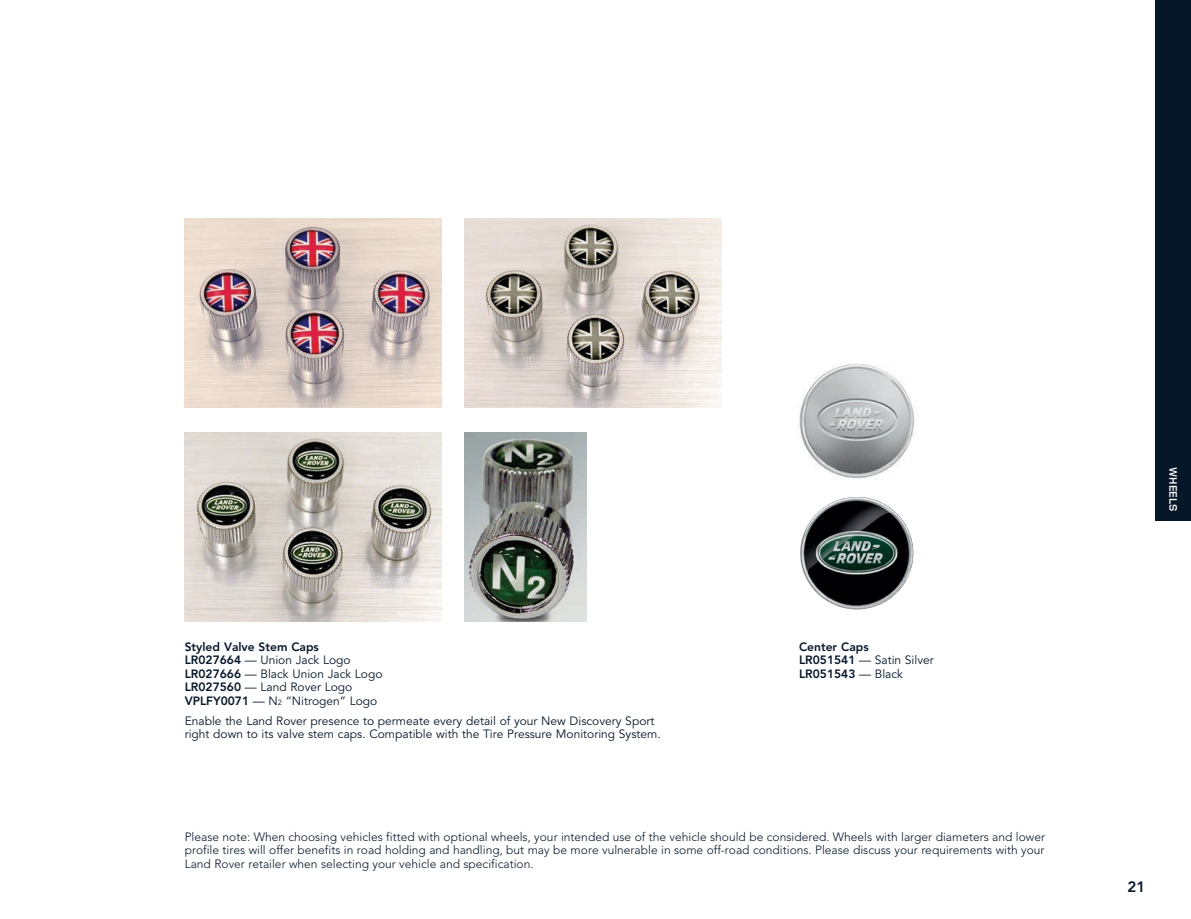
<style>
.page{position:relative;width:1191px;height:919px;background:#fff}
.page>*{position:absolute;margin:0;border:0;box-sizing:border-box;transform-origin:0 0}
.t1{font:800 15px "Avenir";color:#06172a}
.t2{font:300 12px/13.5px "Avenir";color:#06172a;text-align:justify}
.t3{font:12px/13.5px "Avenir";color:#06172a}
.t4{font:800 12px/13.5px "Avenir";color:#06172a}
.t5{font:700 11.25px "Land Rover OT4";color:#fff}
.s1{font-weight:800}
.s2{font-size:7.5px}
.s3{font-weight:400}
</style>
<div class="page">
<div style="left:1155px;top:0;width:36px;height:520px;background:#06172a"></div>
<img style="left:465px;top:432px;width:121px;height:189px">
<img style="left:185px;top:432px;width:256px;height:189px">
<img style="left:799px;top:364px;width:115px;height:115px">
<img style="left:800px;top:497px;width:113px;height:112px;border-radius:56px">
<img style="left:185px;top:218px;width:256px;height:189px">
<img style="left:465px;top:218px;width:256px;height:189px">
<p class="t3" style="left:185px;top:640px;width:199px"><span class="s1">Styled Valve Stem Caps<br>LR027664</span> — Union Jack Logo<br><span class="s1">LR027666</span> — Black Union Jack Logo<br><span class="s1">LR027560</span> — Land Rover Logo<br><span class="s1">VPLFY0071</span> — N<span class="s2">2</span> “Nitrogen” Logo</p>
<p class="t3" style="left:185px;top:714px;width:477px">Enable the Land Rover presence to permeate every detail of your New Discovery Sport right down to its valve stem caps. Compatible with the Tire Pressure Monitoring System.</p>
<p class="t4" style="left:799px;top:639px;width:136px">Center Caps<br>LR051541 <span class="s3">— Satin Silver<br></span>LR051543 <span class="s3">— Black</span></p>
<p class="t2" style="left:185px;top:829px;width:862px">Please note: When choosing vehicles fitted with optional wheels, your intended use of the vehicle should be considered. Wheels with larger diameters and lower profile tires will offer benefits in road holding and handling, but may be more vulnerable in some off-road conditions. Please discuss your requirements with your Land Rover retailer when selecting your vehicle and specification.</p>
<p class="t5" style="left:1180px;top:467px;width:46px;rotate:90deg">WHEELS</p>
<p class="t1" style="left:1127px;top:877px;width:19px">21</p>
</div>
